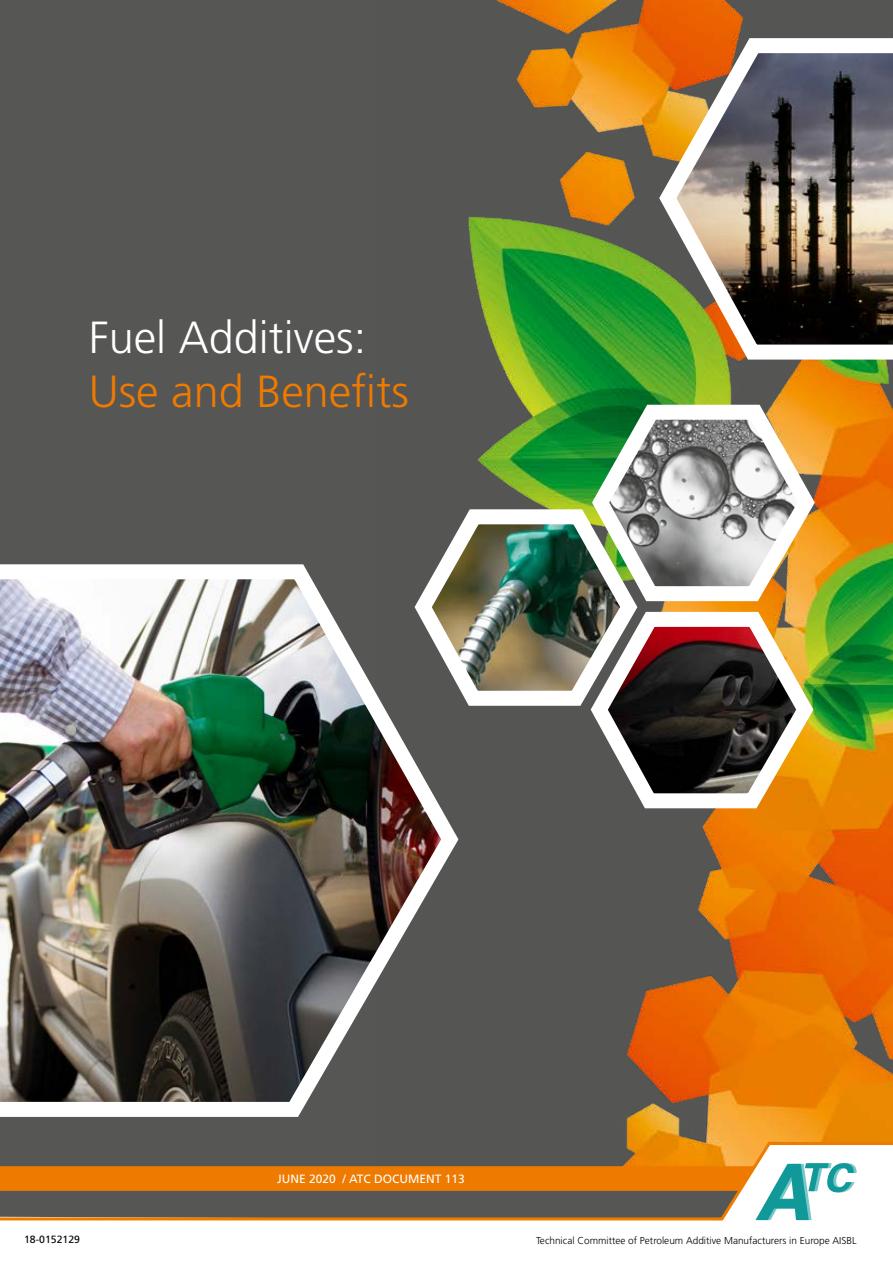
<style>
.page{position:relative;width:893px;height:1263px;background:#fff}
.page>*{position:absolute;margin:0;border:0;box-sizing:border-box;transform-origin:0 0}
.t1{font:300 45px "Frutiger LT Pro";color:#fff}
.t2{font:300 45px "Frutiger LT Pro";color:#ef7a00}
.t3{font:12px "Frutiger LT Std";color:#fff}
.t4{font:10.5px "Frutiger LT Std";color:#000}
.t5{font:300 10.05px "Frutiger LT Pro";color:#000}
</style>
<div class="page">
<div style="left:0;top:0;width:376px;height:551px;background:#565655"></div>
<img style="left:376px;top:0;width:517px;height:1092px">
<img style="left:0;top:551px;width:467px;height:541px">
<img style="left:651px;top:25px;width:242px;height:342px">
<div style="left:406px;top:496px;width:17px;height:217px;background:#555554"></div>
<img style="left:583px;top:392px;width:240px;height:217px">
<img style="left:423px;top:412px;width:383px;height:389px">
<svg style="left:582px;top:599px;width:240px;height:217px"></svg>
<svg style="left:0;top:1092px;width:893px;height:129px;background:#8f7a5d"></svg>
<svg style="left:0;top:1163px;width:857px;height:57px;background:#a37743"></svg>
<p class="t1" style="left:89px;top:311px;width:279px">Fuel Additives:</p>
<p class="t2" style="left:89px;top:365px;width:322px">Use and Benefits</p>
<p class="t3" style="left:277px;top:1171px;width:189px">JUNE 2020 / ATC DOCUMENT 113</p>
<p class="t4" style="left:24px;top:1233px;width:58px">18-0152129</p>
<p class="t5" style="left:536px;top:1234px;width:322px">Technical Committee of Petroleum Additive Manufacturers in Europe AISBL</p>
</div>
